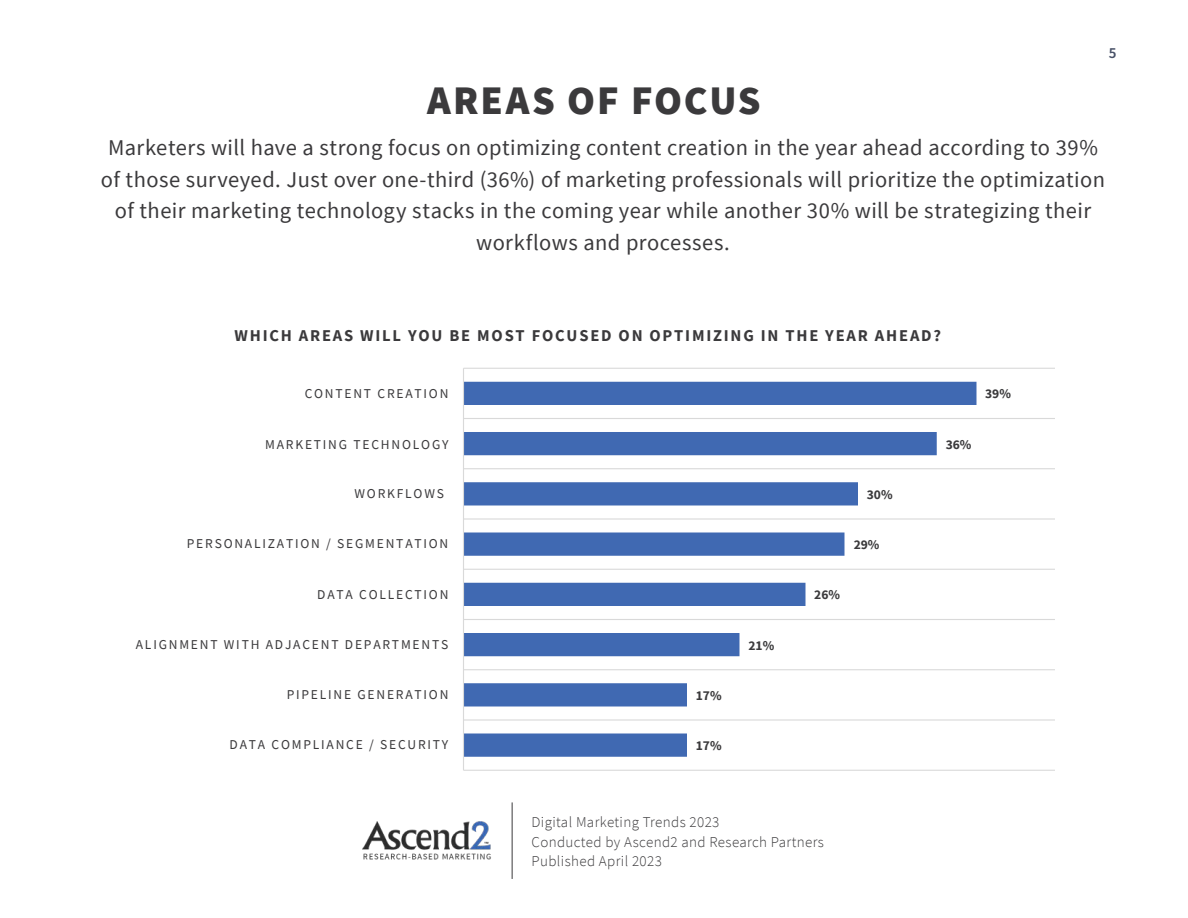
<style>
.page{position:relative;width:1188px;height:918px;background:#fff}
.page>*{position:absolute;margin:0;border:0;box-sizing:border-box;transform-origin:0 0}
.t1{font:900 40.5px "Source Sans Pro";letter-spacing:.045em;color:#3b3a3c}
.t2{font:22.5px/31.5px "Source Sans Pro";letter-spacing:.015em;color:#3b3a3c;text-align:center}
.t3{font:700 16.5px "Source Sans Pro";letter-spacing:.11em;color:#3b3a3c}
.t4{font:300 15px/19.5px "Source Sans Pro";letter-spacing:.025em;color:#3b3a3c}
.t5{font:600 15px "Source Sans Pro";color:#475066}
.t6{font:13.5px "Source Sans Pro";letter-spacing:.135em;color:#3b3a3c}
.t7{font:700 13.5px "Source Sans Pro";color:#3b3a3c}
</style>
<div class="page">
<img style="left:363px;top:821px;width:128px;height:39px">
<hr style="left:512px;top:802px;width:1px;height:77px;background:#3b3a3c">
<hr style="left:464px;top:770px;width:590px;height:1px;background:#d9d9d9">
<hr style="left:464px;top:719px;width:590px;height:2px;background:#d9d9d9">
<hr style="left:464px;top:669px;width:590px;height:1px;background:#d9d9d9">
<hr style="left:464px;top:619px;width:590px;height:1px;background:#d9d9d9">
<hr style="left:464px;top:569px;width:590px;height:1px;background:#d9d9d9">
<hr style="left:464px;top:518px;width:590px;height:2px;background:#d9d9d9">
<hr style="left:464px;top:468px;width:590px;height:1px;background:#d9d9d9">
<hr style="left:464px;top:418px;width:590px;height:1px;background:#d9d9d9">
<hr style="left:464px;top:368px;width:590px;height:1px;background:#d9d9d9">
<svg style="left:464px;top:382px;width:512px;height:375px"></svg>
<hr style="left:463px;top:368px;width:1px;height:402px;background:#d9d9d9">
<h1 class="t1" style="left:427px;top:88px;width:335px">AREAS OF FOCUS</h1>
<p class="t5" style="left:1109px;top:44px;width:9px">5</p>
<p class="t2" style="left:101px;top:134px;width:1006px">Marketers will have a strong focus on optimizing content creation in the year ahead according to 39% of those surveyed. Just over one-third (36%) of marketing professionals will prioritize the optimization of their marketing technology stacks in the coming year while another 30% will be strategizing their workflows and processes.</p>
<p class="t3" style="left:235px;top:326px;width:708px">WHICH AREAS WILL YOU BE MOST FOCUSED ON OPTIMIZING IN THE YEAR AHEAD?</p>
<p class="t6" style="left:305px;top:389px;width:145px">CONTENT CREATION</p>
<p class="t7" style="left:985px;top:386px;width:27px">39%</p>
<p class="t6" style="left:265px;top:439px;width:185px">MARKETING TECHNOLOGY</p>
<p class="t7" style="left:946px;top:436px;width:27px">36%</p>
<p class="t6" style="left:355px;top:488px;width:91px">WORKFLOWS</p>
<p class="t7" style="left:867px;top:486px;width:27px">30%</p>
<p class="t6" style="left:187px;top:539px;width:263px">PERSONALIZATION / SEGMENTATION</p>
<p class="t7" style="left:854px;top:536px;width:27px">29%</p>
<p class="t6" style="left:317px;top:589px;width:133px">DATA COLLECTION</p>
<p class="t7" style="left:814px;top:587px;width:27px">26%</p>
<p class="t6" style="left:136px;top:639px;width:314px">ALIGNMENT WITH ADJACENT DEPARTMENTS</p>
<p class="t7" style="left:748px;top:637px;width:27px">21%</p>
<p class="t6" style="left:287px;top:689px;width:163px">PIPELINE GENERATION</p>
<p class="t7" style="left:696px;top:687px;width:27px">17%</p>
<p class="t6" style="left:230px;top:740px;width:220px">DATA COMPLIANCE / SECURITY</p>
<p class="t7" style="left:696px;top:737px;width:27px">17%</p>
<p class="t4" style="left:532px;top:814px;width:294px">Digital Marketing Trends 2023<br>Conducted by Ascend2 and Research Partners<br>Published April 2023</p>
</div>
